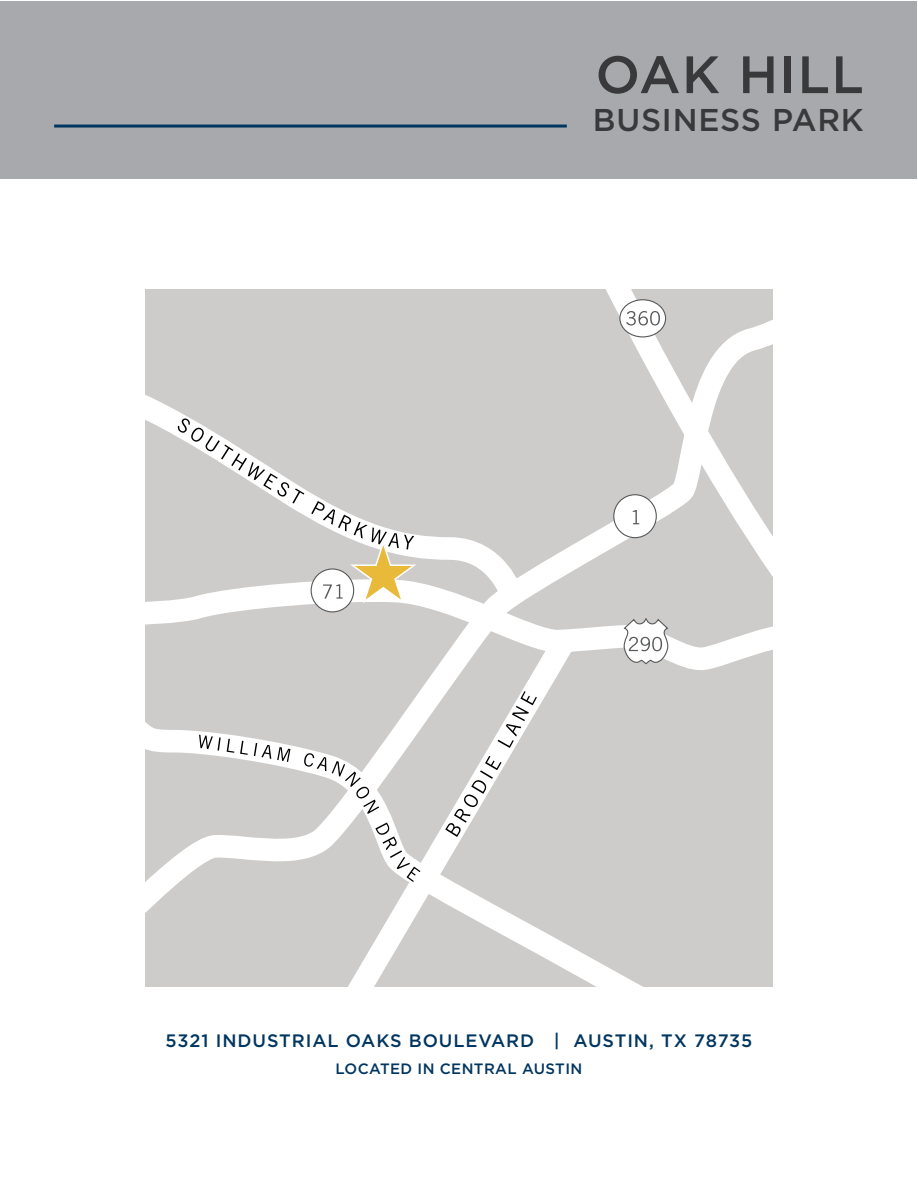
<style>
.page{position:relative;width:918px;height:1188px;background:#fff}
.page>*{position:absolute;margin:0;border:0;box-sizing:border-box;transform-origin:0 0}
.t1{font:500 52.5px "Gotham";letter-spacing:.025em;color:#39393b}
.t2{font:500 31.5px "Gotham";letter-spacing:.025em;color:#39393b}
.t3{font:500 18px "Gotham";letter-spacing:.05em;color:#003660}
.t4{font:500 15px "Gotham";letter-spacing:.025em;color:#003660}
</style>
<div class="page">
<svg style="left:145px;top:289px;width:628px;height:698px"></svg>
<svg style="left:445px;top:756px;width:57px;height:81px"></svg>
<svg style="left:498px;top:691px;width:39px;height:57px"></svg>
<svg style="left:199px;top:735px;width:22px;height:16px"></svg>
<svg style="left:227px;top:739px;width:7px;height:14px"></svg>
<svg style="left:240px;top:741px;width:8px;height:14px"></svg>
<svg style="left:254px;top:743px;width:17px;height:16px"></svg>
<svg style="left:277px;top:747px;width:13px;height:15px"></svg>
<svg style="left:303px;top:753px;width:23px;height:18px"></svg>
<svg style="left:332px;top:761px;width:47px;height:53px"></svg>
<svg style="left:375px;top:822px;width:45px;height:60px"></svg>
<svg style="left:178px;top:418px;width:126px;height:86px"></svg>
<svg style="left:623px;top:617px;width:46px;height:49px"></svg>
<svg style="left:311px;top:569px;width:43px;height:43px"></svg>
<div style="left:311px;top:568px;width:43px;height:44px;border:1px solid #58595b;border-radius:50%"></div>
<div style="left:614px;top:495px;width:42px;height:43px;background:#fff;border-radius:50%"></div>
<div style="left:613px;top:494px;width:44px;height:44px;border:1px solid #58595b;border-radius:50%"></div>
<svg style="left:633px;top:510px;width:6px;height:14px"></svg>
<div style="left:620px;top:300px;width:46px;height:37px;background:#fff;border-radius:50%"></div>
<div style="left:619px;top:299px;width:47px;height:38px;border:1px solid #58595b;border-radius:50%"></div>
<svg style="left:626px;top:311px;width:34px;height:15px"></svg>
<svg style="left:311px;top:501px;width:108px;height:105px"></svg>
<div style="left:1px;top:1px;width:916px;height:178px;background:#a7a9ac"></div>
<hr style="left:54px;top:125px;width:513px;height:3px;background:#003660">
<h1 class="t1" style="left:595px;top:40px;width:270px">OAK HILL</h1>
<h2 class="t2" style="left:593px;top:99px;width:272px">BUSINESS PARK</h2>
<p class="t3" style="left:166px;top:1029px;width:588px">5321 INDUSTRIAL OAKS BOULEVARD | AUSTIN, TX 78735</p>
<p class="t4" style="left:336px;top:1059px;width:248px">LOCATED IN CENTRAL AUSTIN</p>
</div>
